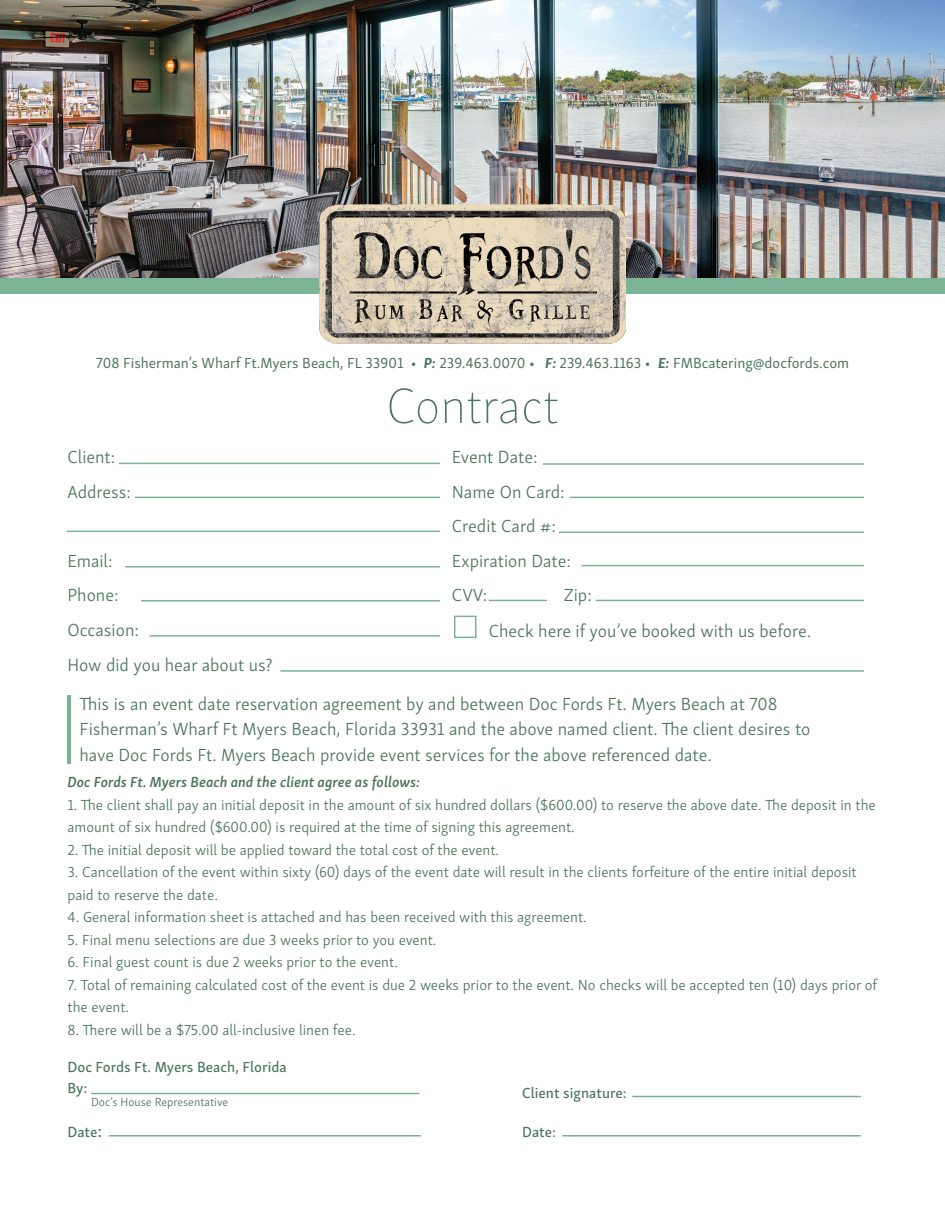
<style>
.page{position:relative;width:945px;height:1215px;background:#fff}
.page>*{position:absolute;margin:0;border:0;box-sizing:border-box;transform-origin:0 0}
.t1{font:100 51px "Skolar Sans";color:#4b755f}
.t2{font:300 18px/25.5px "Skolar Sans";color:#4b755f}
.t3{font:300 15px/22.5px "Skolar Sans";color:#4b755f}
.t4{font:15px "Skolar Sans";color:#4b755f}
.t5{font:15px "Skolar Sans Me";color:#4b755f}
.t6{font:italic 600 15px "Skolar Sans";color:#4b755f}
.t7{font:300 12px "Skolar Sans";letter-spacing:-.01em;color:#4b755f}
.s1{font-weight:700;font-style:italic}
.s2{font-size:18px}
</style>
<div class="page">
<img style="left:0;top:0;width:945px;height:278px">
<div style="left:0;top:278px;width:945px;height:16px;background:#7bb494"></div>
<img style="left:320px;top:205px;width:305px;height:139px">
<hr style="left:119px;top:463px;width:321px;height:1px;background:#7bb494">
<hr style="left:135px;top:497px;width:305px;height:1px;background:#7bb494">
<hr style="left:67px;top:531px;width:373px;height:1px;background:#7bb494">
<hr style="left:125px;top:566px;width:315px;height:2px;background:#7bb494">
<hr style="left:141px;top:600px;width:299px;height:2px;background:#7bb494">
<hr style="left:543px;top:463px;width:321px;height:2px;background:#7bb494">
<hr style="left:570px;top:497px;width:294px;height:1px;background:#7bb494">
<hr style="left:559px;top:531px;width:305px;height:2px;background:#7bb494">
<hr style="left:582px;top:565px;width:282px;height:1px;background:#7bb494">
<hr style="left:280px;top:670px;width:584px;height:2px;background:#7bb494">
<hr style="left:632px;top:1096px;width:229px;height:1px;background:#7bb494">
<hr style="left:562px;top:1135px;width:299px;height:2px;background:#7bb494">
<hr style="left:91px;top:1093px;width:328px;height:1px;background:#7bb494">
<hr style="left:109px;top:1135px;width:312px;height:2px;background:#7bb494">
<hr style="left:67px;top:695px;width:4px;height:69px;background:#7bb494">
<hr style="left:489px;top:600px;width:58px;height:1px;background:#7bb494">
<hr style="left:596px;top:600px;width:268px;height:1px;background:#7bb494">
<hr style="left:150px;top:635px;width:290px;height:2px;background:#7bb494">
<div style="left:454px;top:616px;width:23px;height:22px;border:2px solid #7bb494"></div>
<p class="t4" style="left:96px;top:351px;width:755px">708 Fisherman’s Wharf Ft.Myers Beach, FL 33901 • <span class="s1">P:</span> 239.463.0070 • <span class="s1">F:</span> 239.463.1163 • <span class="s1">E:</span> FMBcatering@docfords.com</p>
<p class="t2" style="left:68px;top:443px;width:49px">Client:</p>
<p class="t2" style="left:68px;top:478px;width:65px">Address:</p>
<p class="t2" style="left:68px;top:547px;width:47px">Email:</p>
<p class="t2" style="left:68px;top:581px;width:53px">Phone:</p>
<p class="t2" style="left:68px;top:616px;width:73px">Occasion:</p>
<p class="t2" style="left:68px;top:651px;width:207px">How did you hear about us?</p>
<p class="t1" style="left:386px;top:370px;width:174px">Contract</p>
<p class="t2" style="left:452px;top:443px;width:87px">Event Date:</p>
<p class="t2" style="left:452px;top:478px;width:114px">Name On Card:</p>
<p class="t2" style="left:452px;top:512px;width:105px">Credit Card #:</p>
<p class="t2" style="left:452px;top:547px;width:121px">Expiration Date:</p>
<p class="t2" style="left:452px;top:581px;width:37px">CVV:</p>
<p class="t2" style="left:564px;top:581px;width:30px">Zip:</p>
<p class="t2" style="left:489px;top:616px;width:324px">Check here if you’ve booked with us before.</p>
<p class="t2" style="left:80px;top:689px;width:733px">This is an event date reservation agreement by and between Doc Fords Ft. Myers Beach at 708<br>Fisherman’s Wharf Ft Myers Beach, Florida 33931 and the above named client. The client desires to have Doc Fords Ft. Myers Beach provide event services for the above referenced date.</p>
<p class="t6" style="left:68px;top:771px;width:354px">Doc Fords Ft. Myers Beach and the client agree as follows:</p>
<p class="t3" style="left:68px;top:792px;width:810px">1. The client shall pay an initial deposit in the amount of six hundred dollars ($600.00) to reserve the above date. The deposit in the amount of six hundred ($600.00) is required at the time of signing this agreement.</p>
<p class="t3" style="left:68px;top:837px;width:433px">2. The initial deposit will be applied toward the total cost of the event.</p>
<p class="t3" style="left:68px;top:860px;width:791px">3. Cancellation of the event within sixty (60) days of the event date will result in the clients forfeiture of the entire initial deposit paid to reserve the date.</p>
<p class="t3" style="left:68px;top:905px;width:521px">4. General information sheet is attached and has been received with this agreement.</p>
<p class="t3" style="left:68px;top:927px;width:371px">5. Final menu selections are due 3 weeks prior to you event.</p>
<p class="t3" style="left:68px;top:950px;width:332px">6. Final guest count is due 2 weeks prior to the event.</p>
<p class="t3" style="left:68px;top:972px;width:811px">7. Total of remaining calculated cost of the event is due 2 weeks prior to the event. No checks will be accepted ten (10) days prior of the event.</p>
<p class="t3" style="left:68px;top:1017px;width:290px">8. There will be a $75.00 all-inclusive linen fee.</p>
<p class="t5" style="left:68px;top:1055px;width:221px">Doc Fords Ft. Myers Beach, Florida</p>
<p class="t5" style="left:68px;top:1077px;width:21px">By:</p>
<p class="t5" style="left:68px;top:1120px;width:36px">Date<span class="s2">:</span></p>
<p class="t7" style="left:91px;top:1093px;width:139px">Doc’s House Representative</p>
<p class="t5" style="left:522px;top:1081px;width:106px">Client signature:</p>
<p class="t5" style="left:522px;top:1121px;width:36px">Date:</p>
</div>
